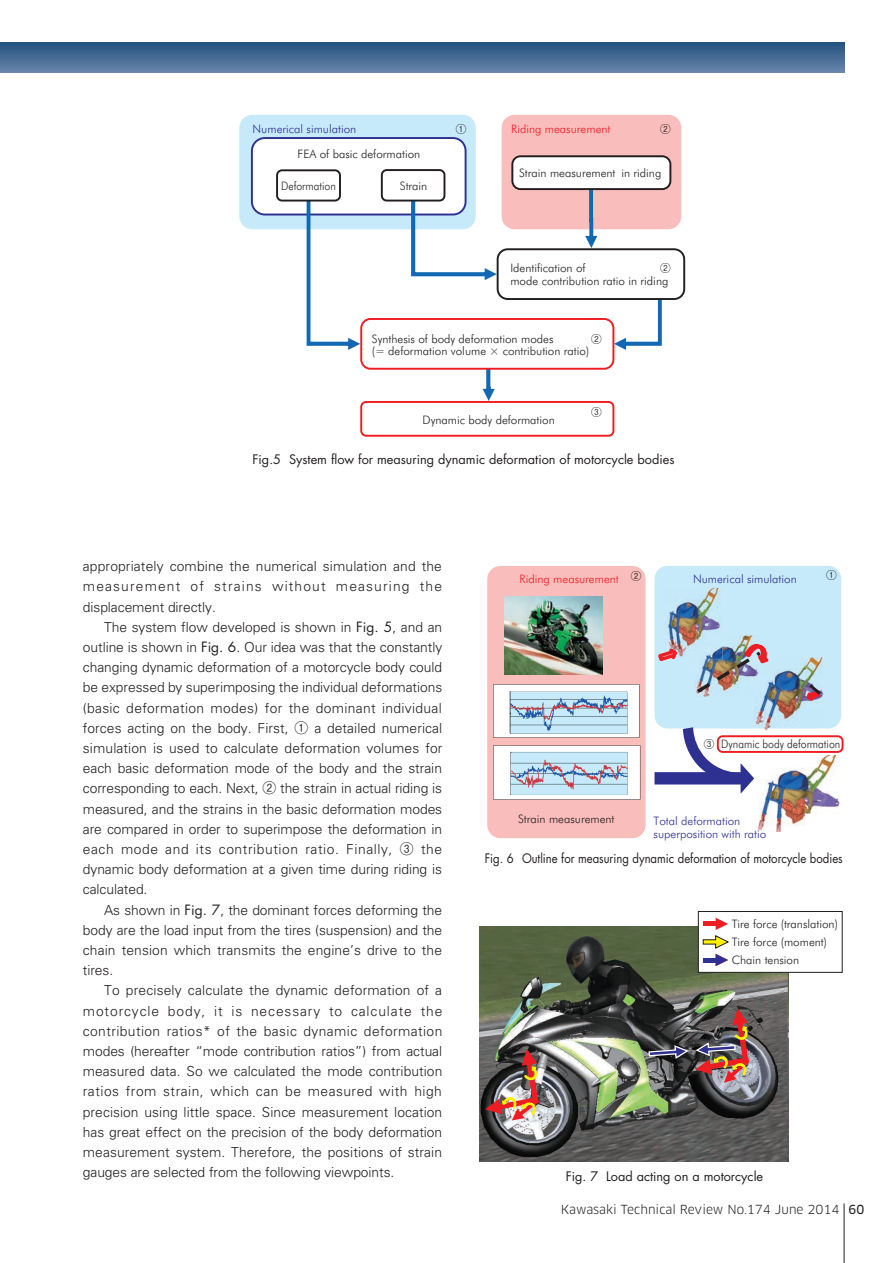
<style>
.page{position:relative;width:893px;height:1263px;background:#fff}
.page>*{position:absolute;margin:0;border:0;box-sizing:border-box;transform-origin:0 0}
.t1{font:300 13.8px/20.2px "Univers";letter-spacing:-.005em;color:#231f20;text-align:justify}
.t2{font:12.75px "Futura";color:#231f20}
.t3{font:12.75px "Futura";color:#231f20;scale:.89 1}
.t4{font:12.15px "Clan Pro";color:#231f20}
.t5{font:300 11.7px/12.8px "Futura BT";color:#231f20}
.t6{font:300 11.7px/12.8px "Futura BT";color:#2e3092}
.t7{font:300 11.7px "Futura BT";color:#ee1d23}
.t8{font:300 11.7px "Futura BT";color:#231f20;scale:.9 1}
.t9{font:500 10.65px "Gothic BBB Pro";color:#231f20}
.s1{font-family:"Futura";font-weight:400}
.s2{font-family:"Gothic BBB Pro";font-weight:500}
.s3{font-family:"Gothic BBB Pro";font-weight:500;font-size:10.65px}
.s4{font-family:"Clan Pro News"}
</style>
<div class="page">
<hr style="left:844px;top:1203px;width:1px;height:60px;background:#231f20">
<svg style="left:0;top:43px;width:844px;height:29px;background:#466b94"></svg>
<div style="left:239px;top:115px;width:237px;height:114px;background:#c6eafa;border-radius:13px"></div>
<div style="left:502px;top:115px;width:179px;height:114px;background:#f9bdbb;border-radius:13px"></div>
<svg style="left:483px;top:370px;width:12px;height:31px"></svg>
<div style="left:252px;top:138px;width:214px;height:76px;background:#fff;border-radius:13px"></div>
<div style="left:251px;top:137px;width:216px;height:78px;border:2px solid #2e3092;border-radius:13px"></div>
<svg style="left:411px;top:201px;width:86px;height:79px"></svg>
<svg style="left:585px;top:190px;width:12px;height:58px"></svg>
<svg style="left:307px;top:202px;width:53px;height:148px"></svg>
<svg style="left:614px;top:300px;width:48px;height:50px"></svg>
<div style="left:276px;top:169px;width:65px;height:33px;border:2px solid #231f20;border-radius:5px"></div>
<div style="left:381px;top:169px;width:64px;height:33px;border:2px solid #231f20;border-radius:5px"></div>
<div style="left:512px;top:156px;width:158px;height:33px;background:#fff;border-radius:8px"></div>
<div style="left:511px;top:155px;width:160px;height:35px;border:2px solid #231f20;border-radius:8px"></div>
<div style="left:497px;top:248px;width:188px;height:52px;border:2px solid #231f20;border-radius:10px"></div>
<div style="left:360px;top:401px;width:254px;height:36px;border:2px solid #ee1d23;border-radius:5px"></div>
<div style="left:360px;top:318px;width:254px;height:52px;border:2px solid #ee1d23;border-radius:9px"></div>
<img style="left:479px;top:926px;width:309px;height:235px">
<svg style="left:697px;top:911px;width:146px;height:62px"></svg>
<img style="left:485px;top:1049px;width:54px;height:71px">
<img style="left:648px;top:1009px;width:102px;height:74px">
<div style="left:654px;top:566px;width:187px;height:162px;background:#c6eafa;border-radius:13px"></div>
<div style="left:487px;top:566px;width:159px;height:272px;background:#f9bdbb;border-radius:13px"></div>
<img style="left:667px;top:588px;width:54px;height:69px">
<img style="left:740px;top:635px;width:13px;height:7px">
<img style="left:694px;top:635px;width:27px;height:7px">
<img style="left:757px;top:755px;width:83px;height:77px">
<img style="left:754px;top:657px;width:69px;height:74px">
<svg style="left:805px;top:681px;width:19px;height:23px"></svg>
<svg style="left:654px;top:727px;width:100px;height:67px"></svg>
<svg style="left:658px;top:645px;width:22px;height:16px"></svg>
<img style="left:693px;top:642px;width:83px;height:54px">
<img style="left:505px;top:596px;width:98px;height:79px">
<img style="left:505px;top:596px;width:97px;height:78px">
<div style="left:718px;top:736px;width:93px;height:16px;background:#fff;border-radius:5px"></div>
<div style="left:717px;top:735px;width:126px;height:18px;border:2px solid #ee1d23;border-radius:5px"></div>
<img style="left:493px;top:745px;width:148px;height:55px">
<img style="left:493px;top:684px;width:147px;height:54px">
<img style="left:511px;top:692px;width:116px;height:41px">
<img style="left:511px;top:753px;width:116px;height:41px">
<p class="t6" style="left:253px;top:122px;width:105px">Numerical simulation</p>
<p class="t9" style="left:456px;top:120px;width:12px">①</p>
<p class="t9" style="left:660px;top:120px;width:12px">②</p>
<p class="t7" style="left:511px;top:121px;width:101px">Riding measurement</p>
<p class="t5" style="left:298px;top:147px;width:124px">FEA of basic deformation</p>
<p class="t8" style="left:281px;top:178px;width:62px">Deformation</p>
<p class="t5" style="left:400px;top:179px;width:29px">Strain</p>
<p class="t5" style="left:519px;top:166px;width:144px">Strain measurement in riding</p>
<p class="t9" style="left:660px;top:259px;width:12px">②</p>
<p class="t5" style="left:510px;top:262px;width:159px">Identification of<br>mode contribution ratio in riding</p>
<p class="t9" style="left:591px;top:330px;width:12px">②</p>
<p class="t5" style="left:372px;top:332px;width:219px">Synthesis of body deformation modes<br>(= deformation volume × contribution ratio)</p>
<p class="t5" style="left:422px;top:413px;width:134px">Dynamic body deformation</p>
<p class="t9" style="left:591px;top:403px;width:12px">③</p>
<p class="t2" style="left:253px;top:451px;width:423px">Fig.5 System flow for measuring dynamic deformation of motorcycle bodies</p>
<p class="t1" style="left:83px;top:556px;width:361px">appropriately combine the numerical simulation and the measurement of strains without measuring the displacement directly.</p>
<p class="t1" style="left:83px;top:616px;width:361px;text-indent:21px">The system flow developed is shown in <span class="s1">Fig. 5</span>, and an outline is shown in <span class="s1">Fig. 6</span>. Our idea was that the constantly changing dynamic deformation of a motorcycle body could be expressed by superimposing the individual deformations (basic deformation modes) for the dominant individual forces acting on the body. First, <span class="s2">①</span> a detailed numerical simulation is used to calculate deformation volumes for each basic deformation mode of the body and the strain corresponding to each. Next, <span class="s2">②</span> the strain in actual riding is measured, and the strains in the basic deformation modes are compared in order to superimpose the deformation in each mode and its contribution ratio. Finally, <span class="s2">③</span> the dynamic body deformation at a given time during riding is calculated.</p>
<p class="t1" style="left:83px;top:899px;width:361px;text-indent:21px">As shown in <span class="s1">Fig. 7</span>, the dominant forces deforming the body are the load input from the tires (suspension) and the chain tension which transmits the engine’s drive to the tires.</p>
<p class="t1" style="left:83px;top:980px;width:361px;text-indent:21px">To precisely calculate the dynamic deformation of a motorcycle body, it is necessary to calculate the contribution ratios* of the basic dynamic deformation modes (hereafter “mode contribution ratios”) from actual measured data. So we calculated the mode contribution ratios from strain, which can be measured with high precision using little space. Since measurement location has great effect on the precision of the body deformation measurement system. Therefore, the positions of strain gauges are selected from the following viewpoints.</p>
<p class="t9" style="left:631px;top:567px;width:12px">②</p>
<p class="t9" style="left:826px;top:567px;width:12px">①</p>
<p class="t7" style="left:520px;top:572px;width:101px">Riding measurement</p>
<p class="t6" style="left:693px;top:573px;width:105px">Numerical simulation</p>
<p class="t5" style="left:518px;top:812px;width:98px">Strain measurement</p>
<p class="t8" style="left:704px;top:737px;width:153px"><span class="s3">③</span> Dynamic body deformation</p>
<p class="t6" style="left:654px;top:814px;width:114px">Total deformation superposition with ratio</p>
<p class="t3" style="left:485px;top:849px;width:404px">Fig. 6 Outline for measuring dynamic deformation of motorcycle bodies</p>
<p class="t5" style="left:732px;top:914px;width:108px;line-height:18px">Tire force (translation)<br>Tire force (moment)<br>Chain tension</p>
<p class="t2" style="left:566px;top:1167px;width:199px">Fig. 7 Load acting on a motorcycle</p>
<p class="t4" style="left:561px;top:1202px;width:305px">Kawasaki Technical Review No.174 June 2014 <span class="s4">60</span></p>
</div>
